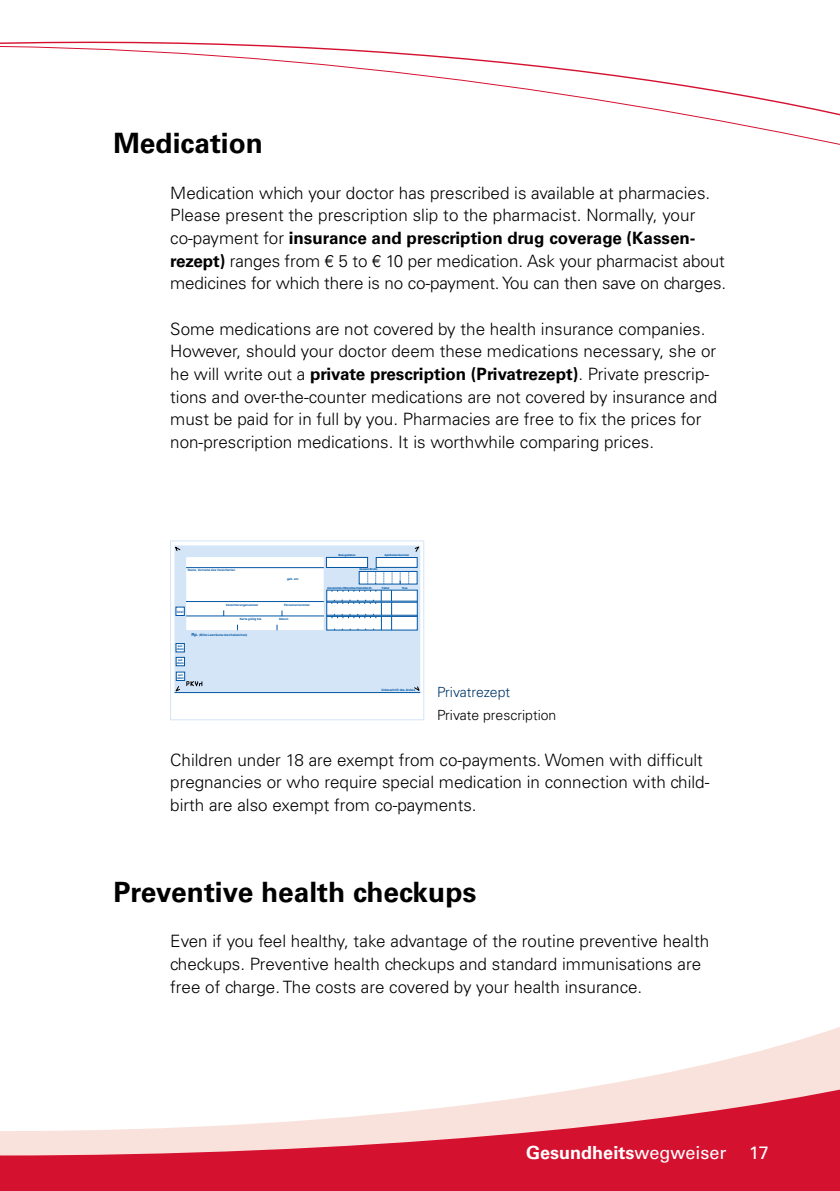
<style>
.page{position:relative;width:840px;height:1191px;background:#fff}
.page>*{position:absolute;margin:0;border:0;box-sizing:border-box;transform-origin:0 0}
.t1{font:700 28px "Univers";color:#000}
.t2{font:700 18px "Univers";color:#fff}
.t3{font:18px "Univers";color:#fff}
.t4{font:300 17px/22.6px "Univers";color:#000}
.t5{font:300 14px "Univers";color:#000}
.t6{font:300 14px "Univers";color:#003767}
.t7{font:700 3.2px "Helvetica";letter-spacing:-.01em;color:#0056a4}
.t8{font:700 3.2px "Helvetica";letter-spacing:-.01em;color:#0056a4;scale:.76 1}
.t9{font:700 3px/3px "Helvetica";color:#0056a4;text-align:center}
.t10{font:700 2.8px "Helvetica";letter-spacing:-.05em;color:#0056a4}
.s1{font-weight:700}
.s2{font-size:4.2px}
.s3{font-weight:400}
</style>
<div class="page">
<svg style="left:597px;top:1027px;width:242px;height:59px"></svg>
<svg style="left:1px;top:1086px;width:838px;height:105px;fill:#d51130"></svg>
<svg style="left:0;top:1131px;width:1px;height:60px"></svg>
<svg style="left:0;top:41px;width:839px;height:104px"></svg>
<div style="left:170px;top:540px;width:254px;height:180px;border:1px solid #d4e5f7"></div>
<svg style="left:174px;top:545px;width:246px;height:148px"></svg>
<h1 class="t1" style="left:113px;top:127px;width:151px">Medication</h1>
<p class="t4" style="left:170px;top:181px;width:557px">Medication which your doctor has prescribed is available at pharmacies.<br>Please present the prescription slip to the pharmacist. Normally, your co-payment for <span class="s1">insurance and prescription drug coverage (Kassen&shy;rezept)</span> ranges from € 5 to € 10 per medication. Ask your pharmacist about medicines for which there is no co-payment. You can then save on charges.</p>
<p class="t4" style="left:170px;top:317px;width:548px">Some medications are not covered by the health insurance companies.<br>However, should your doctor deem these medications necessary, she or he will write out a <span class="s1">private prescription (Privatrezept)</span>. Private prescrip&shy;tions and over-the-counter medications are not covered by insurance and must be paid for in full by you. Pharmacies are free to fix the prices for non-prescription medications. It is worthwhile comparing prices.</p>
<p class="t9" style="left:188px;top:569px;width:49px">Name, Vorname des Versicherten</p>
<p class="t9" style="left:287px;top:577px;width:13px">geb. am</p>
<p class="t8" style="left:176px;top:609px;width:10px">Unfall</p>
<p class="t9" style="left:226px;top:603px;width:34px">Versicherungsnummer</p>
<p class="t9" style="left:284px;top:603px;width:27px">Personennummer</p>
<p class="t9" style="left:239px;top:617px;width:23px">Karte gültig bis</p>
<p class="t9" style="left:279px;top:617px;width:11px">Datum</p>
<p class="t9" style="left:191px;top:633px;width:57px"><span class="s2">Rp.</span> (Bitte Leerräume durchstreichen)</p>
<p class="t9" style="left:177px;top:645px;width:9px">aut idem</p>
<p class="t9" style="left:177px;top:659px;width:9px">aut idem</p>
<p class="t9" style="left:177px;top:673px;width:9px">aut idem</p>
<p class="t10" style="left:338px;top:553px;width:19px">Bezugsdatum</p>
<p class="t10" style="left:384px;top:553px;width:26px">Apotheken-Nummer</p>
<p class="t10" style="left:359px;top:567px;width:20px">Gesamt-Brutto</p>
<p class="t10" style="left:327px;top:586px;width:47px">Arzneimittel-/Hilfsmittel-/Heilmittel-Nr.</p>
<p class="t10" style="left:381px;top:586px;width:9px">Faktor</p>
<p class="t10" style="left:401px;top:586px;width:7px">Taxe</p>
<p class="t7" style="left:381px;top:687px;width:35px">Unterschrift des Arztes</p>
<p class="t6" style="left:437px;top:684px;width:75px">Privatrezept</p>
<p class="t5" style="left:437px;top:706px;width:121px">Private prescription</p>
<p class="t4" style="left:170px;top:748px;width:540px">Children under 18 are exempt from co-payments. Women with difficult pregnancies or who require special medication in connection with child&shy;birth are also exempt from co-payments.</p>
<h1 class="t1" style="left:113px;top:875px;width:364px">Preventive health checkups</h1>
<p class="t4" style="left:170px;top:929px;width:540px">Even if you feel healthy, take advantage of the routine preventive health checkups. Preventive health checkups and standard immunisations are free of charge. The costs are covered by your health insurance.</p>
<p class="t2" style="left:526px;top:1141px;width:202px">Gesundheits<span class="s3">wegweiser</span></p>
<p class="t3" style="left:748px;top:1141px;width:21px">17</p>
</div>
